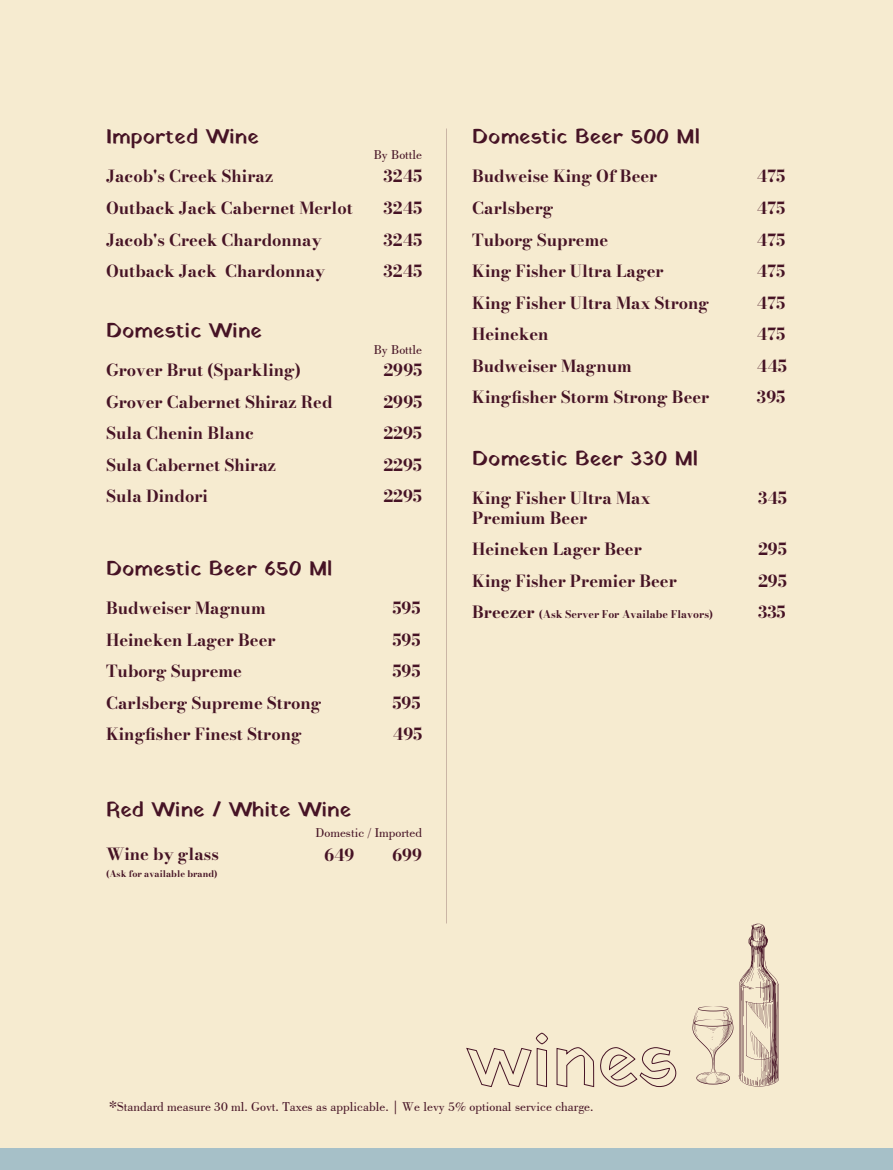
<style>
.page{position:relative;width:893px;height:1170px;background:#fff}
.page>*{position:absolute;margin:0;border:0;box-sizing:border-box;transform-origin:0 0}
.t1{font:21px "Yatra One";color:#461325}
.t2{font:16.5px/31.5px "Bodoni Moda";color:#461325}
.t3{font:13.5px "Bodoni BT";color:#461325}
.t4{font:10.5px "Bodoni Moda";color:#461325}
.t5{font:9px "Bodoni Moda";color:#461325}
.s1{font-size:16.5px}
.s2{font-family:"Bodoni Moda 16 pt"}
</style>
<div class="page">
<div style="left:0;top:0;width:893px;height:1169px;background:#f6ebd0"></div>
<div style="left:0;top:1148px;width:893px;height:21px;background:#a6c0c8"></div>
<svg style="left:692px;top:1006px;width:41px;height:78px"></svg>
<svg style="left:739px;top:923px;width:39px;height:163px"></svg>
<svg style="left:466px;top:1032px;width:82px;height:56px"></svg>
<svg style="left:556px;top:1047px;width:38px;height:40px"></svg>
<svg style="left:600px;top:1047px;width:77px;height:40px"></svg>
<p class="t1" style="left:106px;top:122px;width:154px">Imported Wine</p>
<p class="t3" style="left:374px;top:146px;width:50px">By Bottle</p>
<p class="t2" style="left:106px;top:161px;width:248px">Jacob's Creek Shiraz<br>Outback Jack Cabernet Merlot<br>Jacob's Creek Chardonnay<br>Outback Jack Chardonnay</p>
<p class="t2" style="left:384px;top:161px;width:40px;text-align:justify">3245<br>3245<br>3245<br>3245</p>
<p class="t1" style="left:106px;top:316px;width:158px">Domestic Wine</p>
<p class="t2" style="left:106px;top:354px;width:228px">Grover Brut (Sparkling)<br>Grover Cabernet Shiraz Red<br>Sula Chenin Blanc<br>Sula Cabernet Shiraz<br>Sula Dindori</p>
<p class="t2" style="left:383px;top:354px;width:40px;text-align:justify">2995<br>2995<br>2295<br>2295<br>2295</p>
<p class="t3" style="left:374px;top:341px;width:50px">By Bottle</p>
<p class="t1" style="left:106px;top:554px;width:228px">Domestic Beer 650 Ml</p>
<p class="t2" style="left:106px;top:592px;width:217px">Budweiser Magnum<br>Heineken Lager Beer<br>Tuborg Supreme<br>Carlsberg Supreme Strong<br>Kingfisher Finest Strong</p>
<p class="t2" style="left:393px;top:592px;width:31px;text-align:justify">595<br>595<br>595<br>595<br>495</p>
<p class="t1" style="left:106px;top:795px;width:247px">Red Wine / White Wine</p>
<p class="t2" style="left:106px;top:838px;width:114px">Wine by glass</p>
<p class="t5" style="left:106px;top:867px;width:113px">(Ask for available brand)</p>
<p class="t3" style="left:316px;top:824px;width:108px">Domestic / Imported</p>
<p class="t2" style="left:324px;top:838px;width:32px">649</p>
<p class="t2" style="left:392px;top:838px;width:32px">699</p>
<p class="t1" style="left:472px;top:122px;width:229px">Domestic Beer 500 Ml</p>
<p class="t2" style="left:472px;top:161px;width:239px">Budweise King Of Beer<br>Carlsberg<br>Tuborg Supreme<br>King Fisher Ultra Lager<br>King Fisher Ultra Max Strong<br>Heineken<br>Budweiser Magnum<br>Kingfisher Storm Strong Beer</p>
<p class="t2" style="left:757px;top:161px;width:31px;text-align:justify">475<br>475<br>475<br>475<br>475<br>475<br>445<br>395</p>
<p class="t1" style="left:472px;top:444px;width:227px">Domestic Beer 330 Ml</p>
<p class="t2" style="left:472px;top:488px;width:180px;line-height:19.8px">King Fisher Ultra Max<br>Premium Beer</p>
<p class="t2" style="left:472px;top:533px;width:206px">Heineken Lager Beer<br>King Fisher Premier Beer</p>
<p class="t4" style="left:472px;top:607px;width:242px"><span class="s1">Breezer</span> (Ask Server For Availabe Flavors)</p>
<p class="t2" style="left:758px;top:482px;width:30px">345</p>
<p class="t2" style="left:758px;top:533px;width:30px;text-align:justify">295<br>295<br>335</p>
<p class="t3" style="left:109px;top:1098px;width:486px"><span class="s2">*</span>Standard measure 30 ml. Govt. Taxes as applicable. | We levy 5% optional service charge.</p>
</div>
